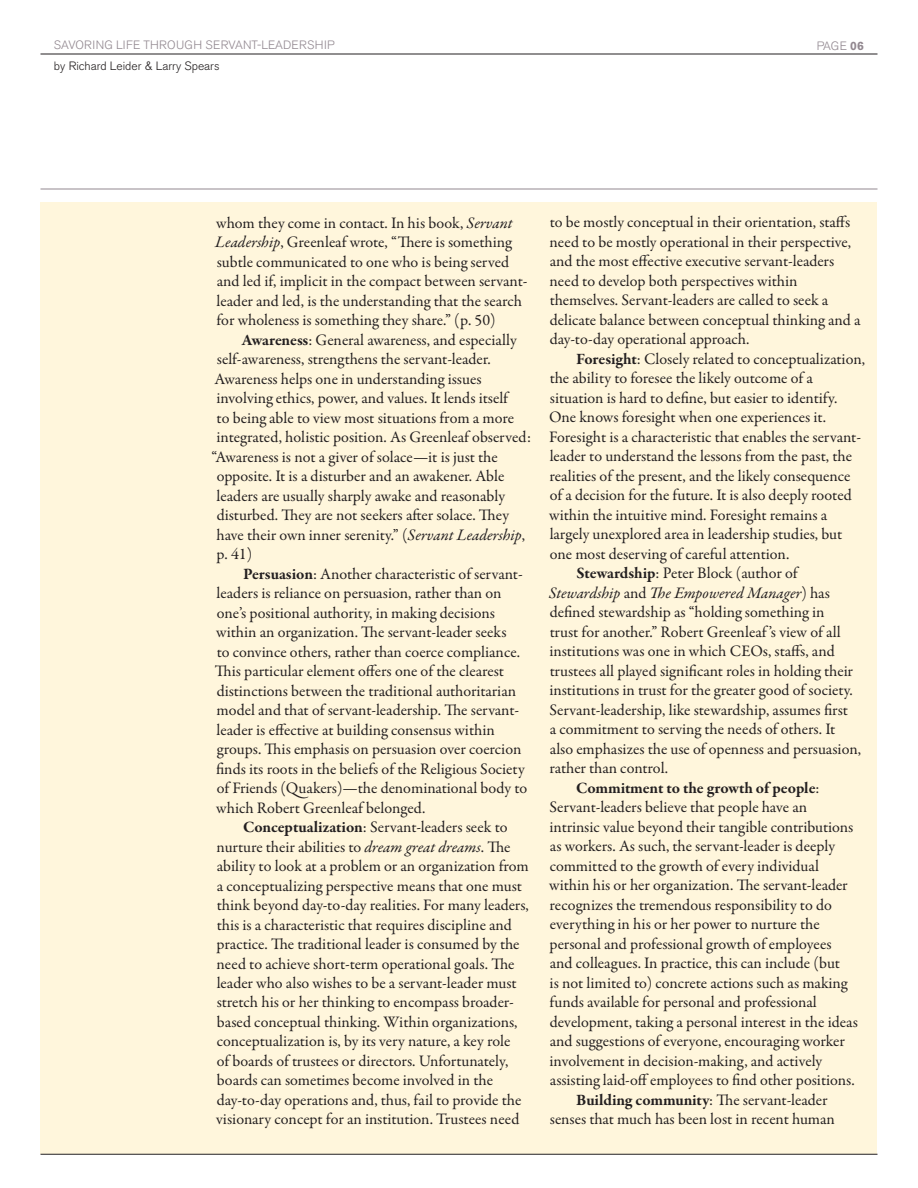
<style>
.page{position:relative;width:918px;height:1188px;background:#fff}
.page>*{position:absolute;margin:0;border:0;box-sizing:border-box;transform-origin:0 0}
.t1{font:16.2px/19.5px "Garamond Premr Pro";color:#231f20}
.t2{font:italic 16.2px "Garamond Premr Pro";color:#231f20}
.t3{font:700 16.2px "Garamond Premr Pro";letter-spacing:-.005em;color:#231f20}
.t4{font:300 12px "Akzidenz Grotesk BE";letter-spacing:.02em;color:#928890}
.t5{font:300 12px "Akzidenz Grotesk BE";color:#231f20}
.s1{font-weight:700}
.s2{font-style:italic}
.s3{font-style:normal}
.s4{font-weight:400}
</style>
<div class="page">
<div style="left:40px;top:202px;width:838px;height:952px;background:#fff6dc"></div>
<hr style="left:40px;top:189px;width:838px;height:1px;background:#928890">
<hr style="left:40px;top:54px;width:838px;height:1px;background:#231f20">
<hr style="left:40px;top:1154px;width:838px;height:1px;background:#231f20">
<p class="t4" style="left:54px;top:39px;width:281px">SAVORING LIFE THROUGH SERVANT-LEADERSHIP</p>
<p class="t4" style="left:817px;top:39px;width:49px">page <span class="s1">06</span></p>
<p class="t5" style="left:54px;top:60px;width:167px">by Richard Leider &amp; Larry Spears</p>
<p class="t1" style="left:215px;top:213px;width:314px">whom they come in contact. In his book, <span class="s2">Servant Leadership</span>, Greenleaf wrote, “There is something subtle communicated to one who is being served and led if, implicit in the compact between servant&shy;leader and led, is the understanding that the search for wholeness is something they share.” (p. 50)</p>
<p class="t1" style="left:242px;top:330px;width:276px"><span class="s1">Awareness</span>: General awareness, and especially</p>
<p class="t1" style="left:217px;top:350px;width:275px">self-awareness, strengthens the servant-leader.</p>
<p class="t1" style="left:215px;top:369px;width:268px">Awareness helps one in understanding issues</p>
<p class="t1" style="left:217px;top:389px;width:293px">involving ethics, power, and values. It lends itself</p>
<p class="t1" style="left:217px;top:408px;width:299px">to being able to view most situations from a more</p>
<p class="t1" style="left:217px;top:428px;width:316px">integrated, holistic position. As Greenleaf observed:</p>
<p class="t1" style="left:211px;top:447px;width:288px">“Awareness is not a giver of solace—it is just the</p>
<p class="t1" style="left:217px;top:467px;width:289px">opposite. It is a disturber and an awakener. Able</p>
<p class="t1" style="left:217px;top:486px;width:290px">leaders are usually sharply awake and reasonably</p>
<p class="t1" style="left:217px;top:506px;width:294px">disturbed. They are not seekers after solace. They</p>
<p class="t1" style="left:217px;top:525px;width:310px">have their own inner serenity.” (<span class="s2">Servant Leadership</span>,</p>
<p class="t1" style="left:217px;top:545px;width:37px">p. 41)</p>
<p class="t1" style="left:243px;top:564px;width:281px"><span class="s1">Persuasion</span>: Another characteristic of servant-</p>
<p class="t1" style="left:217px;top:584px;width:287px">leaders is reliance on persuasion, rather than on</p>
<p class="t1" style="left:217px;top:603px;width:280px">one’s positional authority, in making decisions</p>
<p class="t1" style="left:216px;top:623px;width:292px">within an organization. The servant-leader seeks</p>
<p class="t1" style="left:217px;top:642px;width:305px">to convince others, rather than coerce compliance.</p>
<p class="t1" style="left:215px;top:662px;width:291px">This particular element offers one of the clearest</p>
<p class="t1" style="left:217px;top:681px;width:301px">distinctions between the traditional authoritarian</p>
<p class="t1" style="left:217px;top:701px;width:304px">model and that of servant-leadership. The servant-</p>
<p class="t1" style="left:217px;top:720px;width:280px">leader is effective at building consensus within</p>
<p class="t1" style="left:217px;top:740px;width:306px">groups. This emphasis on persuasion over coercion</p>
<p class="t1" style="left:216px;top:759px;width:310px">finds its roots in the beliefs of the Religious Society</p>
<p class="t1" style="left:217px;top:779px;width:312px">of Friends (Quakers)—the denominational body to</p>
<p class="t1" style="left:216px;top:798px;width:211px">which Robert Greenleaf belonged.</p>
<p class="t1" style="left:243px;top:818px;width:266px"><span class="s1">Conceptualization</span>: Servant-leaders seek to</p>
<p class="t1" style="left:217px;top:837px;width:296px">nurture their abilities to <span class="s2">dream great dreams</span>. The</p>
<p class="t1" style="left:217px;top:857px;width:314px">ability to look at a problem or an organization from</p>
<p class="t1" style="left:217px;top:876px;width:307px">a conceptualizing perspective means that one must</p>
<p class="t1" style="left:217px;top:896px;width:314px">think beyond day-to-day realities. For many leaders,</p>
<p class="t1" style="left:217px;top:915px;width:297px">this is a characteristic that requires discipline and</p>
<p class="t1" style="left:217px;top:935px;width:305px">practice. The traditional leader is consumed by the</p>
<p class="t1" style="left:217px;top:954px;width:300px">need to achieve short-term operational goals. The</p>
<p class="t1" style="left:217px;top:974px;width:301px">leader who also wishes to be a servant-leader must</p>
<p class="t1" style="left:217px;top:993px;width:299px">stretch his or her thinking to encompass broader-</p>
<p class="t1" style="left:217px;top:1013px;width:302px">based conceptual thinking. Within organizations,</p>
<p class="t1" style="left:217px;top:1032px;width:295px">conceptualization is, by its very nature, a key role</p>
<p class="t1" style="left:217px;top:1052px;width:293px">of boards of trustees or directors. Unfortunately,</p>
<p class="t1" style="left:217px;top:1071px;width:278px">boards can sometimes become involved in the</p>
<p class="t1" style="left:217px;top:1091px;width:306px">day-to-day operations and, thus, fail to provide the</p>
<p class="t1" style="left:216px;top:1110px;width:305px">visionary concept for an institution. Trustees need</p>
<p class="t1" style="left:550px;top:213px;width:312px">to be mostly conceptual in their orientation, staffs need to be mostly operational in their perspective, and the most effective executive servant-leaders need to develop both perspectives within themselves. Servant-leaders are called to seek a delicate balance between conceptual thinking and a day-to-day operational approach.</p>
<p class="t1" style="left:576px;top:349px;width:290px"><span class="s1">Foresight</span>: Closely related to conceptualization,</p>
<p class="t1" style="left:550px;top:369px;width:265px">the ability to foresee the likely outcome of a</p>
<p class="t1" style="left:550px;top:388px;width:289px">situation is hard to define, but easier to identify.</p>
<p class="t1" style="left:549px;top:408px;width:279px">One knows foresight when one experiences it.</p>
<p class="t1" style="left:549px;top:427px;width:313px">Foresight is a characteristic that enables the servant-</p>
<p class="t1" style="left:550px;top:447px;width:304px">leader to understand the lessons from the past, the</p>
<p class="t1" style="left:549px;top:466px;width:303px">realities of the present, and the likely consequence</p>
<p class="t1" style="left:550px;top:486px;width:304px">of a decision for the future. It is also deeply rooted</p>
<p class="t1" style="left:549px;top:505px;width:279px">within the intuitive mind. Foresight remains a</p>
<p class="t1" style="left:550px;top:525px;width:294px">largely unexplored area in leadership studies, but</p>
<p class="t1" style="left:550px;top:544px;width:241px">one most deserving of careful attention.</p>
<p class="t1" style="left:576px;top:564px;width:223px"><span class="s1">Stewardship</span>: Peter Block (author of</p>
<p class="t2" style="left:549px;top:583px;width:283px">Stewardship <span class="s3">and</span> The Empowered Manager<span class="s3">) has</span></p>
<p class="t1" style="left:550px;top:603px;width:276px">defined stewardship as “holding something in</p>
<p class="t1" style="left:550px;top:622px;width:292px">trust for another.” Robert Greenleaf ’s view of all</p>
<p class="t1" style="left:550px;top:642px;width:287px">institutions was one in which CEOs, staffs, and</p>
<p class="t1" style="left:550px;top:661px;width:305px">trustees all played significant roles in holding their</p>
<p class="t1" style="left:550px;top:681px;width:305px">institutions in trust for the greater good of society.</p>
<p class="t1" style="left:549px;top:700px;width:300px">Servant-leadership, like stewardship, assumes first</p>
<p class="t1" style="left:550px;top:720px;width:287px">a commitment to serving the needs of others. It</p>
<p class="t1" style="left:550px;top:739px;width:313px">also emphasizes the use of openness and persuasion,</p>
<p class="t1" style="left:549px;top:759px;width:120px">rather than control.</p>
<p class="t3" style="left:576px;top:778px;width:245px">Commitment to the growth of people<span class="s4">:</span></p>
<p class="t1" style="left:549px;top:798px;width:259px">Servant-leaders believe that people have an</p>
<p class="t1" style="left:550px;top:817px;width:305px">intrinsic value beyond their tangible contributions</p>
<p class="t1" style="left:550px;top:837px;width:287px">as workers. As such, the servant-leader is deeply</p>
<p class="t1" style="left:550px;top:856px;width:271px">committed to the growth of every individual</p>
<p class="t1" style="left:549px;top:876px;width:300px">within his or her organization. The servant-leader</p>
<p class="t1" style="left:549px;top:895px;width:284px">recognizes the tremendous responsibility to do</p>
<p class="t1" style="left:550px;top:915px;width:271px">everything in his or her power to nurture the</p>
<p class="t1" style="left:550px;top:934px;width:284px">personal and professional growth of employees</p>
<p class="t1" style="left:550px;top:954px;width:292px">and colleagues. In practice, this can include (but</p>
<p class="t1" style="left:550px;top:973px;width:300px">is not limited to) concrete actions such as making</p>
<p class="t1" style="left:550px;top:993px;width:269px">funds available for personal and professional</p>
<p class="t1" style="left:550px;top:1012px;width:310px">development, taking a personal interest in the ideas</p>
<p class="t1" style="left:550px;top:1032px;width:297px">and suggestions of everyone, encouraging worker</p>
<p class="t1" style="left:550px;top:1051px;width:274px">involvement in decision-making, and actively</p>
<p class="t1" style="left:550px;top:1071px;width:306px">assisting laid-off employees to find other positions.</p>
<p class="t1" style="left:576px;top:1090px;width:253px"><span class="s1">Building community</span>: The servant-leader</p>
<p class="t1" style="left:550px;top:1110px;width:286px">senses that much has been lost in recent human</p>
</div>
